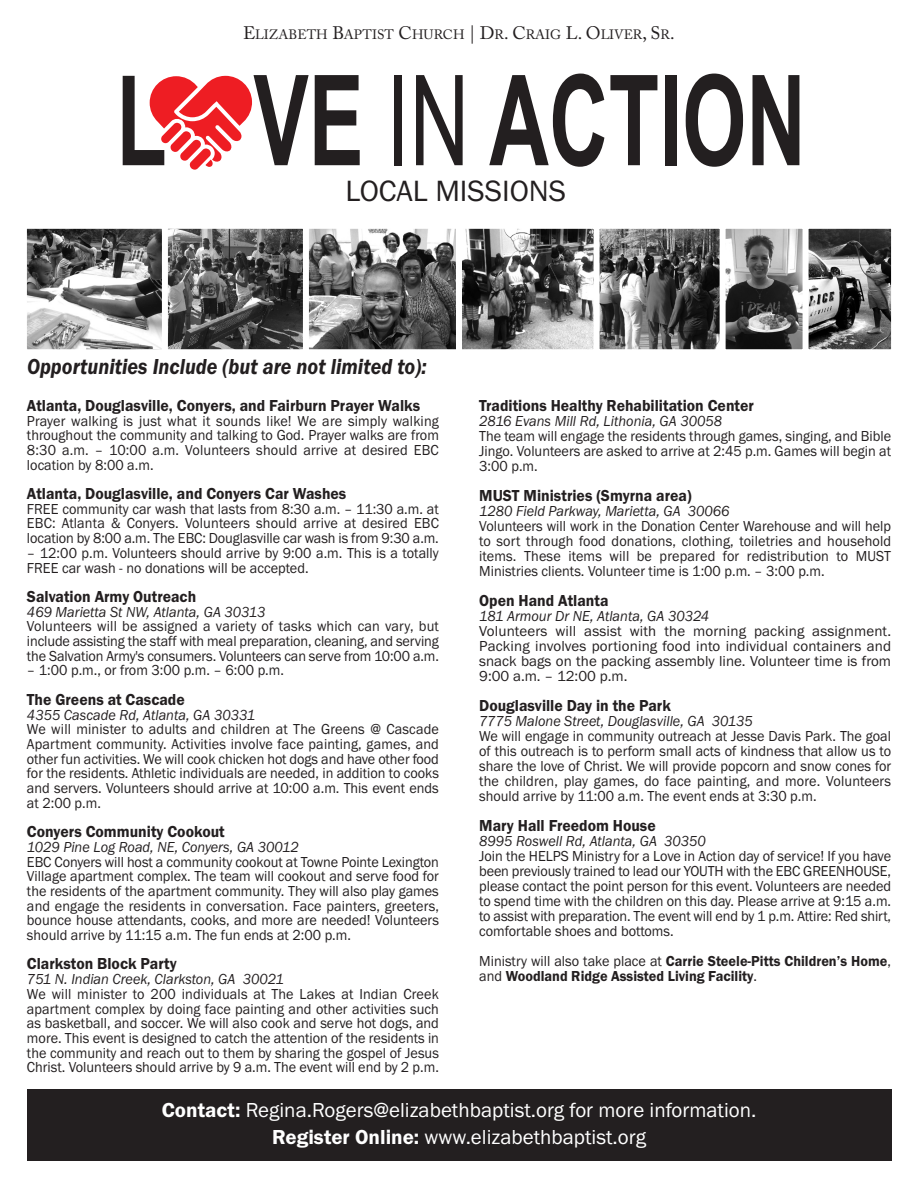
<style>
.page{position:relative;width:918px;height:1188px;background:#fff}
.page>*{position:absolute;margin:0;border:0;box-sizing:border-box;transform-origin:0 0}
.t1{font:30.45px "Franklin Gothic";color:#231f20}
.t2{font:italic 600 22.5px "Franklin Gothic";color:#231f20;scale:.9 1}
.t3{font:21px "Franklin Gothic";color:#fff}
.t4{font:600 16.5px "Franklin Gothic";color:#231f20;scale:.95 1}
.t5{font:15px/14.7px "Franklin Gothic";color:#231f20;text-align:justify;scale:.95 1}
.t6{font:italic 15px "Franklin Gothic";color:#231f20;scale:.95 1}
.t7{font:15px/15px "Franklin Gothic";color:#231f20;text-align:justify}
.t8{font:600 15px/15px "Franklin Gothic";color:#231f20;scale:.95 1}
.t9{font:13.5px "Adobe Caslon Pro";color:#231f20}
.s1{font-size:18px}
.s2{font-weight:400}
.s3{font-weight:600}
</style>
<div class="page">
<img style="left:810px;top:230px;width:80px;height:118px">
<div style="left:806px;top:226px;width:88px;height:126px;border:3px solid #fff"></div>
<img style="left:601px;top:230px;width:118px;height:118px">
<div style="left:597px;top:226px;width:126px;height:126px;border:3px solid #fff"></div>
<img style="left:463px;top:230px;width:130px;height:118px">
<div style="left:459px;top:226px;width:138px;height:126px;border:3px solid #fff"></div>
<img style="left:28px;top:230px;width:133px;height:118px">
<div style="left:24px;top:226px;width:141px;height:126px;border:3px solid #fff"></div>
<img style="left:169px;top:230px;width:133px;height:118px">
<div style="left:165px;top:226px;width:141px;height:126px;border:3px solid #fff"></div>
<img style="left:310px;top:230px;width:145px;height:118px">
<div style="left:306px;top:226px;width:153px;height:126px;border:3px solid #fff"></div>
<svg style="left:315px;top:75px;width:45px;height:90px"></svg>
<div style="left:394px;top:75px;width:8px;height:90px;background:#231f20"></div>
<svg style="left:416px;top:75px;width:47px;height:90px"></svg>
<svg style="left:489px;top:74px;width:115px;height:93px"></svg>
<svg style="left:610px;top:75px;width:47px;height:90px"></svg>
<div style="left:665px;top:75px;width:12px;height:90px;background:#231f20"></div>
<svg style="left:686px;top:74px;width:57px;height:93px"></svg>
<svg style="left:753px;top:75px;width:46px;height:90px"></svg>
<svg style="left:123px;top:75px;width:186px;height:95px"></svg>
<img style="left:727px;top:230px;width:75px;height:118px">
<div style="left:723px;top:226px;width:83px;height:126px;border:3px solid #fff"></div>
<div style="left:27px;top:1089px;width:864px;height:72px;background:#231f20"></div>
<p class="t9" style="left:243px;top:27px;width:433px"><span class="s1">E</span>LIZABETH <span class="s1">B</span>APTIST <span class="s1">C</span>HURCH <span class="s1">| D</span>R<span class="s1">. C</span>RAIG <span class="s1">L. O</span>LIVER<span class="s1">, S</span>R<span class="s1">.</span></p>
<p class="t1" style="left:346px;top:181px;width:222px">LOCAL MISSIONS</p>
<p class="t2" style="left:27px;top:353px;width:445px">Opportunities Include (but are not limited to):</p>
<p class="t4" style="left:27px;top:399px;width:415px">Atlanta, Douglasville, Conyers, and Fairburn Prayer Walks</p>
<p class="t5" style="left:27px;top:414px;width:435px">Prayer walking is just what it sounds like! We are simply walking throughout the community and talking to God. Prayer walks are from 8:30 a.m. – 10:00 a.m. Volunteers should arrive at desired EBC location by 8:00 a.m.</p>
<p class="t4" style="left:27px;top:488px;width:338px">Atlanta, Douglasville, and Conyers Car Washes</p>
<p class="t5" style="left:27px;top:503px;width:435px">FREE community car wash that lasts from 8:30 a.m. – 11:30 a.m. at EBC: Atlanta &amp; Conyers. Volunteers should arrive at desired EBC location by 8:00 a.m. The EBC: Douglasville car wash is from 9:30 a.m.</p>
<p class="t5" style="left:27px;top:547px;width:435px">– 12:00 p.m. Volunteers should arrive by 9:00 a.m. This is a totally<br>FREE car wash - no donations will be accepted.</p>
<p class="t4" style="left:27px;top:591px;width:180px">Salvation Army Outreach</p>
<p class="t6" style="left:27px;top:607px;width:252px">469 Marietta St NW, Atlanta, GA 30313</p>
<p class="t5" style="left:27px;top:620px;width:435px">Volunteers will be assigned a variety of tasks which can vary, but include assisting the staff with meal preparation, cleaning, and serving the Salvation Army's consumers. Volunteers can serve from 10:00 a.m.</p>
<p class="t5" style="left:27px;top:664px;width:272px">– 1:00 p.m., or from 3:00 p.m. – 6:00 p.m.</p>
<p class="t4" style="left:27px;top:693px;width:168px">The Greens at Cascade</p>
<p class="t6" style="left:27px;top:710px;width:242px">4355 Cascade Rd, Atlanta, GA 30331</p>
<p class="t5" style="left:27px;top:723px;width:435px">We will minister to adults and children at The Greens @ Cascade Apartment community. Activities involve face painting, games, and other fun activities. We will cook chicken hot dogs and have other food for the residents. Athletic individuals are needed, in addition to cooks and servers. Volunteers should arrive at 10:00 a.m. This event ends at 2:00 p.m.</p>
<p class="t4" style="left:27px;top:826px;width:210px">Conyers Community Cookout</p>
<p class="t6" style="left:27px;top:842px;width:288px">1029 Pine Log Road, NE, Conyers, GA 30012</p>
<p class="t5" style="left:27px;top:855px;width:435px">EBC Conyers will host a community cookout at Towne Pointe Lexington Village apartment complex. The team will cookout and serve food for the residents of the apartment community. They will also play games and engage the residents in conversation. Face painters, greeters, bounce house attendants, cooks, and more are needed! Volunteers should arrive by 11:15 a.m. The fun ends at 2:00 p.m.</p>
<p class="t4" style="left:27px;top:958px;width:159px">Clarkston Block Party</p>
<p class="t6" style="left:27px;top:974px;width:272px">751 N. Indian Creek, Clarkston, GA 30021</p>
<p class="t5" style="left:27px;top:988px;width:435px">We will minister to 200 individuals at The Lakes at Indian Creek apartment complex by doing face painting and other activities such as basketball, and soccer. We will also cook and serve hot dogs, and more. This event is designed to catch the attention of the residents in the community and reach out to them by sharing the gospel of Jesus Christ. Volunteers should arrive by 9 a.m. The event will end by 2 p.m.</p>
<p class="t4" style="left:479px;top:399px;width:291px">Traditions Healthy Rehabilitation Center</p>
<p class="t6" style="left:479px;top:416px;width:257px">2816 Evans Mill Rd, Lithonia, GA 30058</p>
<p class="t5" style="left:479px;top:429px;width:435px">The team will engage the residents through games, singing, and Bible Jingo. Volunteers are asked to arrive at 2:45 p.m. Games will begin at 3:00 p.m.</p>
<p class="t4" style="left:479px;top:489px;width:225px">MUST Ministries (Smyrna area)</p>
<p class="t6" style="left:479px;top:506px;width:265px">1280 Field Parkway, Marietta, GA 30066</p>
<p class="t5" style="left:479px;top:519px;width:435px">Volunteers will work in the Donation Center Warehouse and will help to sort through food donations, clothing, toiletries and household items. These items will be prepared for redistribution to MUST Ministries clients. Volunteer time is 1:00 p.m. – 3:00 p.m.</p>
<p class="t4" style="left:479px;top:594px;width:138px">Open Hand Atlanta</p>
<p class="t6" style="left:479px;top:611px;width:244px">181 Armour Dr NE, Atlanta, GA 30324</p>
<p class="t7" style="left:479px;top:624px;width:413px">Volunteers will assist with the morning packing assignment.<br>Packing involves portioning food into individual containers and snack bags on the packing assembly line. Volunteer time is from 9:00 a.m. – 12:00 p.m.</p>
<p class="t4" style="left:479px;top:699px;width:203px">Douglasville Day in the Park</p>
<p class="t6" style="left:479px;top:716px;width:289px">7775 Malone Street, Douglasville, GA 30135</p>
<p class="t5" style="left:479px;top:729px;width:435px">We will engage in community outreach at Jesse Davis Park. The goal of this outreach is to perform small acts of kindness that allow us to share the love of Christ. We will provide popcorn and snow cones for the children, play games, do face painting, and more. Volunteers should arrive by 11:00 a.m. The event ends at 3:30 p.m.</p>
<p class="t4" style="left:479px;top:819px;width:187px">Mary Hall Freedom House</p>
<p class="t6" style="left:479px;top:836px;width:240px">8995 Roswell Rd, Atlanta, GA 30350</p>
<p class="t5" style="left:479px;top:849px;width:435px">Join the HELPS Ministry for a Love in Action day of service! If you have been previously trained to lead our YOUTH with the EBC GREENHOUSE, please contact the point person for this event. Volunteers are needed to spend time with the children on this day. Please arrive at 9:15 a.m. to assist with preparation. The event will end by 1 p.m. Attire: Red shirt, comfortable shoes and bottoms.</p>
<p class="t8" style="left:479px;top:954px;width:435px"><span class="s2">Ministry will also take place at</span> Carrie Steele-Pitts Children’s Home<span class="s2">, and</span> Woodland Ridge Assisted Living Facility<span class="s2">.</span></p>
<p class="t3" style="left:162px;top:1102px;width:596px"><span class="s3">Contact:</span> Regina.Rogers@elizabethbaptist.org for more information.</p>
<p class="t3" style="left:272px;top:1130px;width:375px"><span class="s3">Register Online:</span> www.elizabethbaptist.org</p>
</div>
